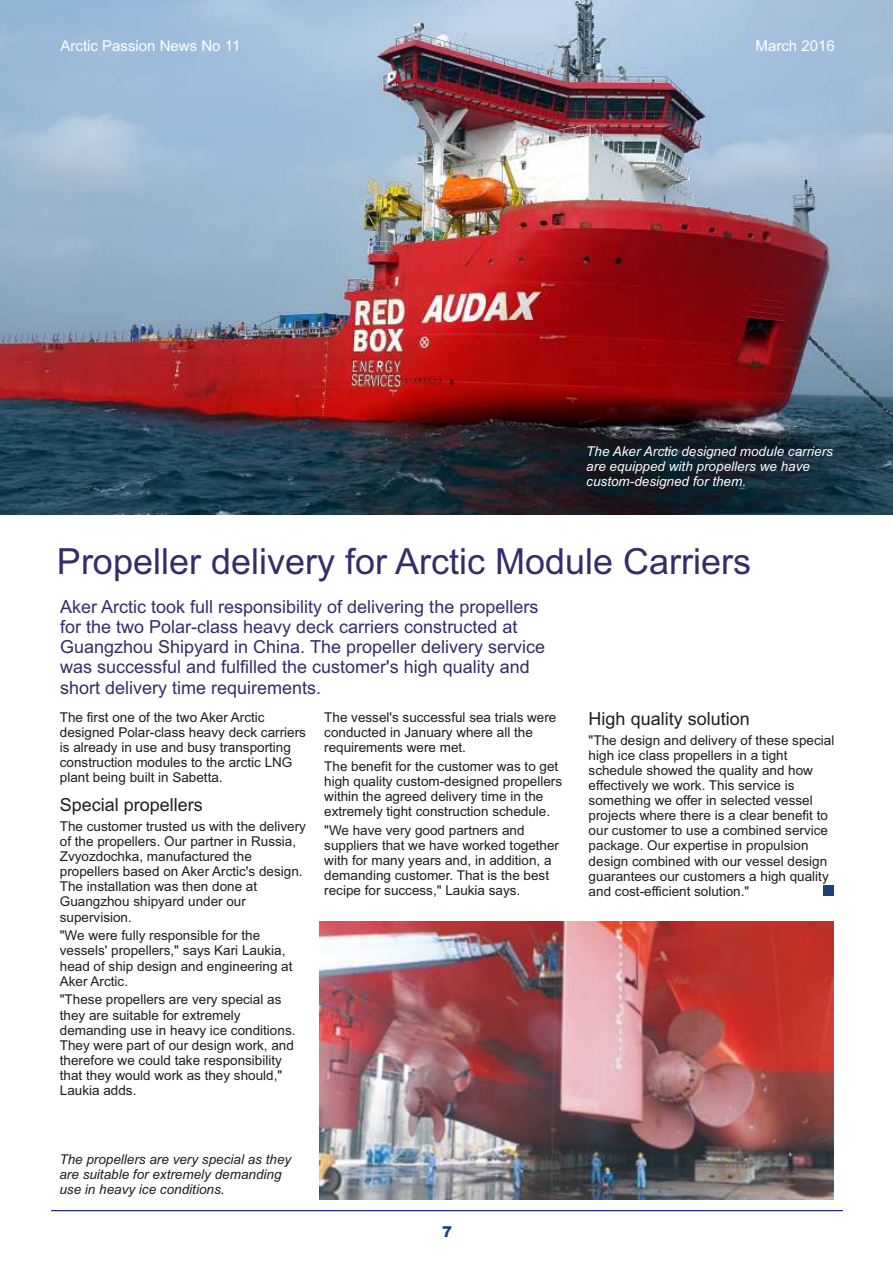
<style>
.page{position:relative;width:893px;height:1263px;background:#fff}
.page>*{position:absolute;margin:0;border:0;box-sizing:border-box;transform-origin:0 0}
.t1{font:36px "Arial";color:#332e69}
.t2{font:18px/20.1px "Arial";color:#332e69}
.t3{font:18px "Arial";color:#1f1c21}
.t4{font:15px "Arial";color:#fff}
.t5{font:900 15px "Arial";color:#1a4278}
.t6{font:13.5px/15.1px "Arial";color:#1f1c21}
.t7{font:italic 13.5px/15.1px "Arial";color:#1f1c21}
.t8{font:italic 13.5px/15.1px "Arial";color:#fcfcfc}
</style>
<div class="page">
<img style="left:319px;top:922px;width:515px;height:277px">
<img style="left:0;top:0;width:893px;height:515px">
<div style="left:823px;top:885px;width:11px;height:11px;background:#1a4278"></div>
<hr style="left:51px;top:1210px;width:792px;height:1px;background:#00009e">
<p class="t4" style="left:61px;top:40px;width:181px">Arctic Passion News No 11</p>
<p class="t4" style="left:755px;top:40px;width:81px">March 2016</p>
<p class="t8" style="left:586px;top:444px;width:248px">The Aker Arctic designed module carriers are equipped with propellers we have custom-designed for them.</p>
<h1 class="t1" style="left:57px;top:548px;width:696px">Propeller delivery for Arctic Module Carriers</h1>
<p class="t2" style="left:60px;top:598px;width:486px">Aker Arctic took full responsibility of delivering the propellers for the two Polar-class heavy deck carriers constructed at Guangzhou Shipyard in China. The propeller delivery service was successful and fulfilled the customer's high quality and short delivery time requirements.</p>
<p class="t6" style="left:60px;top:711px;width:248px">The first one of the two Aker Arctic designed Polar-class heavy deck carriers is already in use and busy transporting construction modules to the arctic LNG plant being built in Sabetta.</p>
<h2 class="t3" style="left:60px;top:798px;width:145px">Special propellers</h2>
<p class="t6" style="left:60px;top:820px;width:248px">The customer trusted us with the delivery of the propellers. Our partner in Russia, Zvyozdochka, manufactured the propellers based on Aker Arctic's design.<br>The installation was then done at Guangzhou shipyard under our supervision.</p>
<p class="t6" style="left:60px;top:929px;width:234px">"We were fully responsible for the vessels' propellers," says Kari Laukia, head of ship design and engineering at<br>Aker Arctic.</p>
<p class="t6" style="left:60px;top:993px;width:237px">"These propellers are very special as they are suitable for extremely demanding use in heavy ice conditions.<br>They were part of our design work, and therefore we could take responsibility that they would work as they should," Laukia adds.</p>
<p class="t6" style="left:324px;top:711px;width:234px">The vessel's successful sea trials were conducted in January where all the requirements were met.</p>
<p class="t6" style="left:324px;top:760px;width:239px">The benefit for the customer was to get high quality custom-designed propellers within the agreed delivery time in the extremely tight construction schedule.</p>
<p class="t6" style="left:324px;top:824px;width:236px">"We have very good partners and suppliers that we have worked together with for many years and, in addition, a demanding customer. That is the best recipe for success," Laukia says.</p>
<p class="t7" style="left:59px;top:1153px;width:233px">The propellers are very special as they are suitable for extremely demanding use in heavy ice conditions.</p>
<p class="t5" style="left:442px;top:1226px;width:12px">7</p>
<h2 class="t3" style="left:589px;top:712px;width:163px">High quality solution</h2>
<p class="t6" style="left:589px;top:734px;width:247px">"The design and delivery of these special high ice class propellers in a tight schedule showed the quality and how effectively we work. This service is something we offer in selected vessel projects where there is a clear benefit to our customer to use a combined service package. Our expertise in propulsion design combined with our vessel design guarantees our customers a high quality and cost-efficient solution."</p>
</div>
